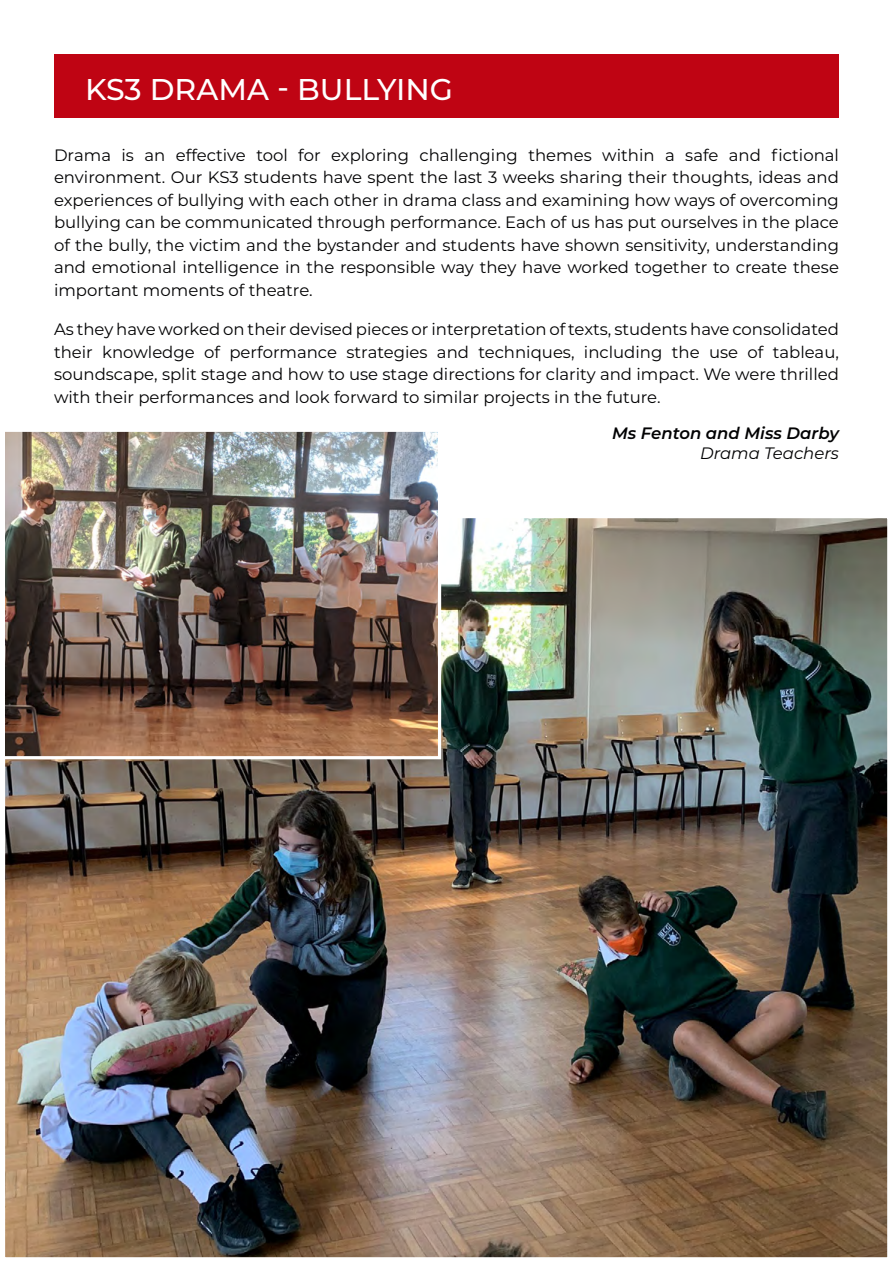
<style>
.page{position:relative;width:893px;height:1263px;background:#fff}
.page>*{position:absolute;margin:0;border:0;box-sizing:border-box;transform-origin:0 0}
.t1{font:500 30px "Montserrat";color:#fff}
.t2{font:16.5px/22.5px "Montserrat";color:#020203;text-align:justify}
.t3{font:italic 600 16.5px "Montserrat";color:#020203}
.t4{font:italic 16.5px "Montserrat";color:#020203}
</style>
<div class="page">
<div style="left:54px;top:54px;width:785px;height:64px;background:#bf0413"></div>
<img style="left:7px;top:519px;width:879px;height:737px">
<div style="left:0;top:512px;width:893px;height:751px;border:6px solid #fff"></div>
<img style="left:5px;top:433px;width:432px;height:322px">
<div style="left:1px;top:429px;width:440px;height:330px;border:3px solid #fff"></div>
<h1 class="t1" style="left:85px;top:69px;width:369px">KS3 DRAMA - BULLYING</h1>
<p class="t2" style="left:54px;top:143px;width:787px">Drama is an effective tool for exploring challenging themes within a safe and fictional environment. Our KS3 students have spent the last 3 weeks sharing their thoughts, ideas and experiences of bullying with each other in drama class and examining how ways of overcoming bullying can be communicated through performance. Each of us has put ourselves in the place of the bully, the victim and the bystander and students have shown sensitivity, understanding and emotional intelligence in the responsible way they have worked together to create these important moments of theatre.</p>
<p class="t2" style="left:54px;top:317px;width:786px">As they have worked on their devised pieces or interpretation of texts, students have consolidated their knowledge of performance strategies and techniques, including the use of tableau, soundscape, split stage and how to use stage directions for clarity and impact. We were thrilled with their performances and look forward to similar projects in the future.</p>
<p class="t3" style="left:612px;top:422px;width:228px">Ms Fenton and Miss Darby</p>
<p class="t4" style="left:700px;top:442px;width:140px">Drama Teachers</p>
</div>
